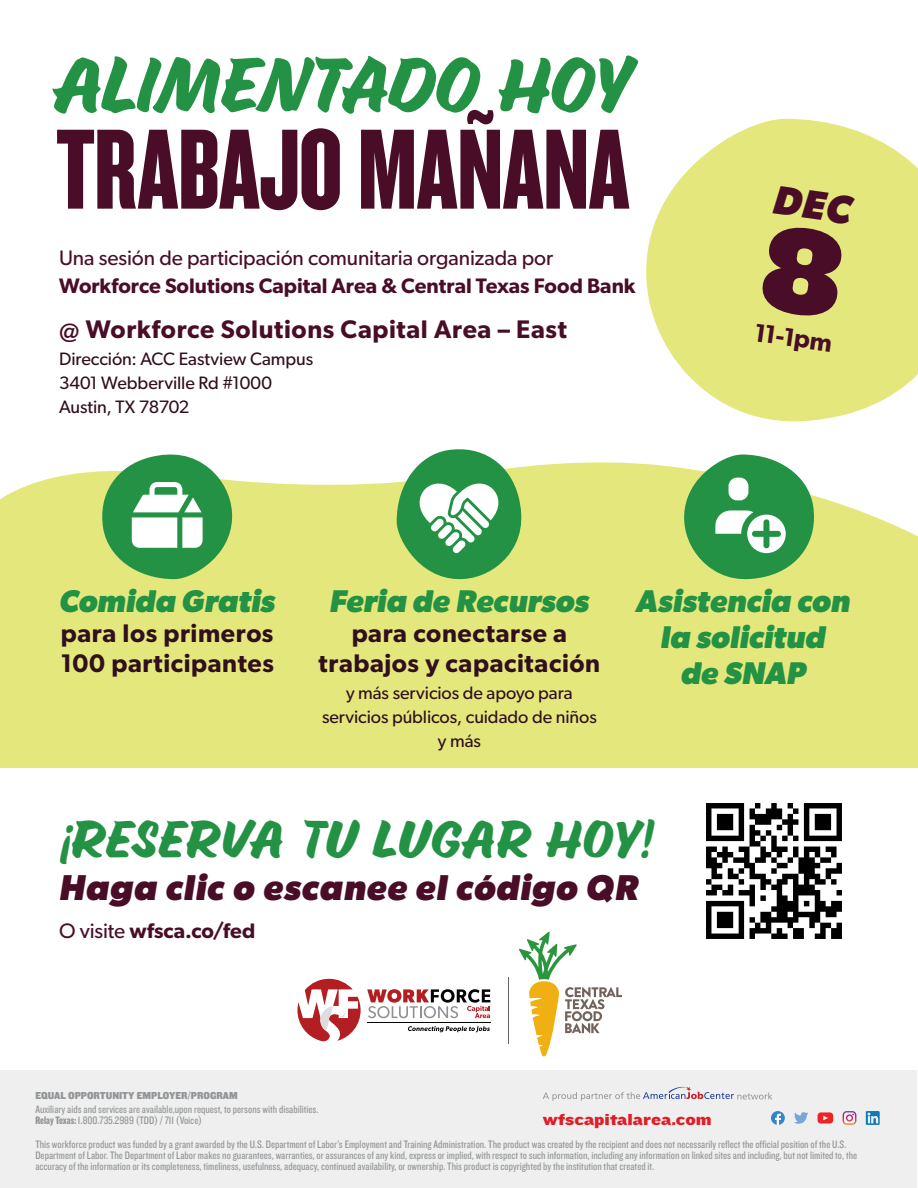
<style>
.page{position:relative;width:918px;height:1188px;background:#fff}
.page>*{position:absolute;margin:0;border:0;box-sizing:border-box;transform-origin:0 0}
.t1{font:118.5px "Knockout HTF68 Full Featherwt";letter-spacing:-.005em;color:#490d28}
.t2{font:70.5px "Eds Market Regular Slant";letter-spacing:-.01em;color:#239244}
.t3{font:48px "Eds Market Regular Slant";letter-spacing:.01em;color:#239244}
.t4{font:italic 700 36px "Gibson";letter-spacing:.025em;color:#490d28}
.t5{font:italic 700 31.5px/36px "Gibson";color:#239244;text-align:center}
.t6{font:600 25.5px/30px "Gibson";letter-spacing:.025em;color:#300f1e}
.t7{font:600 25.5px "Gibson";letter-spacing:.025em;color:#490d28}
.t8{font:600 21px/28.5px "Gibson";color:#490d28}
.t9{font:18px/24px "Gibson";letter-spacing:-.005em;color:#300f1e;text-align:center}
.Footer_Header{font:16.5px "Knockout HTF73 Full Heviweight";color:#e11e25}
.Paragraph_Style_1{font:11.25px/11.2px "Knockout HTF29 Junior Liteweight";color:#939698}
.Footer_Header-2{font:10.5px "Knockout HTF71 Full Middlewt";color:#939698}
.s1{font-weight:400}
.s2{font-family:"Knockout HTF69 Full Liteweight"}
</style>
<div class="page">
<div style="left:0;top:462px;width:918px;height:306px;background:#e4e87c"></div>
<svg style="left:98px;top:454px;width:145px;height:125px"></svg>
<img style="left:706px;top:803px;width:136px;height:136px">
<div style="left:1px;top:1071px;width:916px;height:117px;background:#efefef"></div>
<svg style="left:646px;top:119px;width:272px;height:303px;fill:#e4e87c"></svg>
<svg style="left:818px;top:1112px;width:15px;height:12px"></svg>
<svg style="left:794px;top:1112px;width:14px;height:12px"></svg>
<svg style="left:771px;top:1111px;width:14px;height:14px"></svg>
<svg style="left:866px;top:1111px;width:14px;height:14px"></svg>
<img style="left:843px;top:1111px;width:13px;height:14px">
<svg style="left:846px;top:1114px;width:8px;height:8px"></svg>
<svg style="left:543px;top:1087px;width:230px;height:14px"></svg>
<hr style="left:508px;top:977px;width:1px;height:66px;background:#666463">
<svg style="left:367px;top:989px;width:123px;height:29px"></svg>
<hr style="left:367px;top:1023px;width:124px;height:1px;background:#040503">
<svg style="left:297px;top:979px;width:64px;height:62px"></svg>
<svg style="left:408px;top:1026px;width:82px;height:6px"></svg>
<svg style="left:519px;top:932px;width:103px;height:124px"></svg>
<svg style="left:674px;top:455px;width:145px;height:127px"></svg>
<svg style="left:397px;top:449px;width:127px;height:141px"></svg>
<div style="left:759px;top:186px;width:96px;height:134px;background:#e4e87c"></div>
<p class="t2" style="left:56px;top:46px;width:578px">ALIMENTADO HOY</p>
<p class="t1" style="left:56px;top:109px;width:575px">TRABAJO MAÑANA</p>
<p class="t8" style="left:59px;top:243px;width:578px"><span class="s1">Una sesión de participación comunitaria organizada por<br></span>Workforce Solutions Capital Area &amp; Central Texas Food Bank</p>
<p class="t7" style="left:59px;top:314px;width:509px">@ Workforce Solutions Capital Area – East</p>
<p class="t9" style="left:59px;top:347px;width:256px;text-align:left">Dirección: ACC Eastview Campus<br>3401 Webberville Rd #1000<br>Austin, TX 78702</p>
<p class="t7" style="left:757px;top:317px;width:80px;rotate:8deg">11-1pm</p>
<p class="t5" style="left:59px;top:582px;width:218px">Comida Gratis</p>
<p class="t6" style="left:60px;top:618px;width:215px">para los primeros<br>100 participantes</p>
<p class="t5" style="left:330px;top:582px;width:261px">Feria de Recursos</p>
<p class="t6" style="left:319px;top:618px;width:283px;text-align:center">para conectarse a trabajos y capacitación</p>
<p class="t9" style="left:322px;top:681px;width:276px">y más servicios de apoyo para servicios públicos, cuidado de niños y más</p>
<p class="t5" style="left:636px;top:582px;width:216px">Asistencia con la solicitud<br>de SNAP</p>
<h4 class="t3" style="left:59px;top:812px;width:593px">¡RESERVA TU LUGAR HOY!</h4>
<h4 class="t4" style="left:59px;top:866px;width:580px">Haga clic o escanee el código QR</h4>
<p class="t8" style="left:59px;top:916px;width:198px"><span class="s1">O visite</span> wfsca.co/fed</p>
<p class="Footer_Header-2" style="left:35px;top:1090px;width:204px">EQUAL OPPORTUNITY EMPLOYER/PROGRAM</p>
<p class="Paragraph_Style_1" style="left:35px;top:1104px;width:285px">Auxiliary aids and services are available,upon request, to persons with disabilities.<br><span class="s2">Relay Texas:</span> 1.800.735.2989 (TDD) / 711 (Voice)</p>
<p class="Paragraph_Style_1" style="left:35px;top:1139px;width:823px">This workforce product was funded by a grant awarded by the U.S. Department of Labor’s Employment and Training Administration. The product was created by the recipient and does not necessarily reflect the official position of the U.S.<br>Department of Labor. The Department of Labor makes no guarantees, warranties, or assurances of any kind, express or implied, with respect to such information, including any information on linked sites and including, but not limited to, the accuracy of the information or its completeness, timeliness, usefulness, adequacy, continued availability, or ownership. This product is copyrighted by the institution that created it.</p>
<p class="Footer_Header" style="left:543px;top:1110px;width:171px">wfscapitalarea.com</p>
</div>
